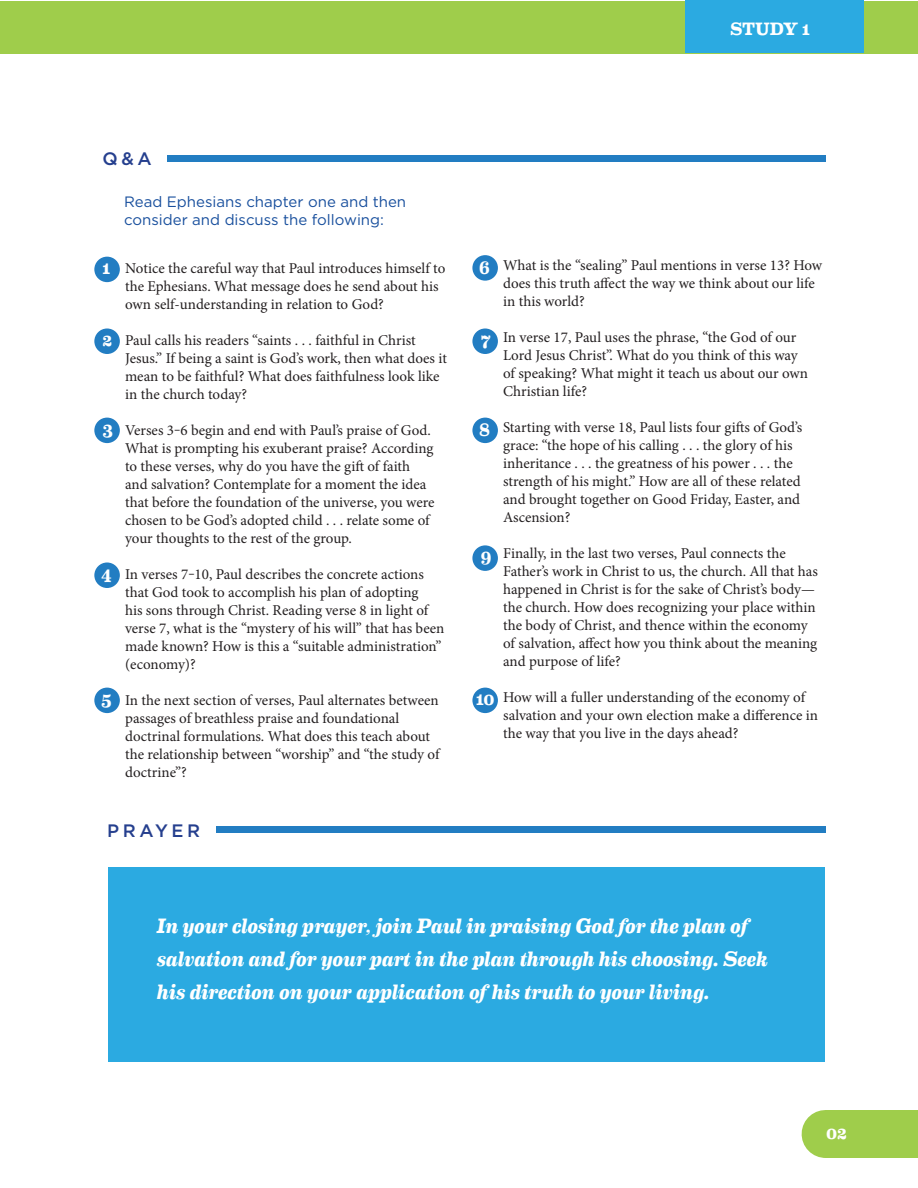
<style>
.page{position:relative;width:918px;height:1188px;background:#fff}
.page>*{position:absolute;margin:0;border:0;box-sizing:border-box;transform-origin:0 0}
.t1{font:italic 700 21px/33px "Eames Century Modern";letter-spacing:-.01em;color:#fff}
.t2{font:700 18px "Eames Century Modern";letter-spacing:-.015em;color:#fff}
.t3{font:500 18px "Gotham HTF";letter-spacing:.2em;color:#253f8e}
.t4{font:15px/18px "Minion Pro";color:#231f20}
.t5{font:15px/18px "Gotham HTF";color:#184f9d}
</style>
<div class="page">
<div style="left:94px;top:257px;width:26px;height:25px;background:#227dc2;border-radius:50%"></div>
<div style="left:1px;top:1px;width:917px;height:52px;background:#9fcd4b"></div>
<div style="left:686px;top:0;width:178px;height:53px;background:#2baae1"></div>
<div style="left:826px;top:1110px;width:92px;height:48px;background:#9fcd4b"></div>
<div style="left:167px;top:156px;width:658px;height:6px;background:#227dc2"></div>
<div style="left:94px;top:328px;width:26px;height:26px;background:#227dc2;border-radius:50%"></div>
<div style="left:94px;top:418px;width:26px;height:25px;background:#227dc2;border-radius:50%"></div>
<div style="left:94px;top:562px;width:26px;height:26px;background:#227dc2;border-radius:50%"></div>
<div style="left:94px;top:688px;width:26px;height:25px;background:#227dc2;border-radius:50%"></div>
<div style="left:472px;top:255px;width:26px;height:26px;background:#227dc2;border-radius:50%"></div>
<div style="left:472px;top:328px;width:26px;height:26px;background:#227dc2;border-radius:50%"></div>
<div style="left:472px;top:418px;width:26px;height:25px;background:#227dc2;border-radius:50%"></div>
<div style="left:472px;top:545px;width:26px;height:26px;background:#227dc2;border-radius:50%"></div>
<div style="left:472px;top:688px;width:26px;height:25px;background:#227dc2;border-radius:50%"></div>
<div style="left:108px;top:867px;width:717px;height:195px;background:#2baae1"></div>
<div style="left:216px;top:826px;width:609px;height:7px;background:#227dc2"></div>
<p class="t2" style="left:730px;top:15px;width:81px">STUDY 1</p>
<p class="t3" style="left:103px;top:149px;width:51px">Q&amp;A</p>
<p class="t5" style="left:124px;top:193px;width:284px">Read Ephesians chapter one and then consider and discuss the following:</p>
<p class="t2" style="left:103px;top:254px;width:9px">1</p>
<p class="t2" style="left:103px;top:326px;width:11px">2</p>
<p class="t2" style="left:103px;top:415px;width:12px">3</p>
<p class="t2" style="left:101px;top:560px;width:12px">4</p>
<p class="t2" style="left:101px;top:685px;width:12px">5</p>
<p class="t4" style="left:125px;top:259px;width:322px">Notice the careful way that Paul introduces himself to the Ephesians. What message does he send about his own self-understanding in relation to God?</p>
<p class="t4" style="left:125px;top:331px;width:323px">Paul calls his readers “saints . . . faithful in Christ Jesus.” If being a saint is God’s work, then what does it mean to be faithful? What does faithfulness look like in the church today?</p>
<p class="t4" style="left:125px;top:421px;width:311px">Verses 3‒6 begin and end with Paul’s praise of God.<br>What is prompting his exuberant praise? According to these verses, why do you have the gift of faith and salvation? Contemplate for a moment the idea that before the foundation of the universe, you were chosen to be God’s adopted child . . . relate some of your thoughts to the rest of the group.</p>
<p class="t4" style="left:125px;top:565px;width:321px">In verses 7‒10, Paul describes the concrete actions that God took to accomplish his plan of adopting<br>his sons through Christ. Reading verse 8 in light of verse 7, what is the “mystery of his will” that has been made known? How is this a “suitable administration” (economy)?</p>
<p class="t4" style="left:125px;top:691px;width:316px">In the next section of verses, Paul alternates between passages of breathless praise and foundational doctrinal formulations. What does this teach about the relationship between “worship” and “the study of doctrine”?</p>
<p class="t3" style="left:107px;top:821px;width:95px">PRAYER</p>
<p class="t2" style="left:479px;top:254px;width:12px">6</p>
<p class="t2" style="left:481px;top:326px;width:11px">7</p>
<p class="t2" style="left:479px;top:416px;width:12px">8</p>
<p class="t2" style="left:481px;top:543px;width:12px">9</p>
<p class="t2" style="left:476px;top:685px;width:20px">10</p>
<p class="t4" style="left:503px;top:256px;width:321px">What is the “sealing” Paul mentions in verse 13? How does this truth affect the way we think about our life in this world?</p>
<p class="t4" style="left:503px;top:328px;width:307px">In verse 17, Paul uses the phrase, “the God of our Lord Jesus Christ”. What do you think of this way of speaking? What might it teach us about our own Christian life?</p>
<p class="t4" style="left:503px;top:418px;width:301px">Starting with verse 18, Paul lists four gifts of God’s grace: “the hope of his calling . . . the glory of his inheritance . . . the greatness of his power . . . the strength of his might.” How are all of these related and brought together on Good Friday, Easter, and Ascension?</p>
<p class="t4" style="left:503px;top:544px;width:316px">Finally, in the last two verses, Paul connects the Father’s work in Christ to us, the church. All that has happened in Christ is for the sake of Christ’s body— the church. How does recognizing your place within the body of Christ, and thence within the economy of salvation, affect how you think about the meaning and purpose of life?</p>
<p class="t4" style="left:503px;top:688px;width:316px">How will a fuller understanding of the economy of salvation and your own election make a difference in the way that you live in the days ahead?</p>
<p class="t1" style="left:157px;top:907px;width:612px">In your closing prayer, join Paul in praising God for the plan of salvation and for your part in the plan through his choosing. Seek his direction on your application of his truth to your living.</p>
<p class="t2" style="left:826px;top:1119px;width:22px">02</p>
</div>
